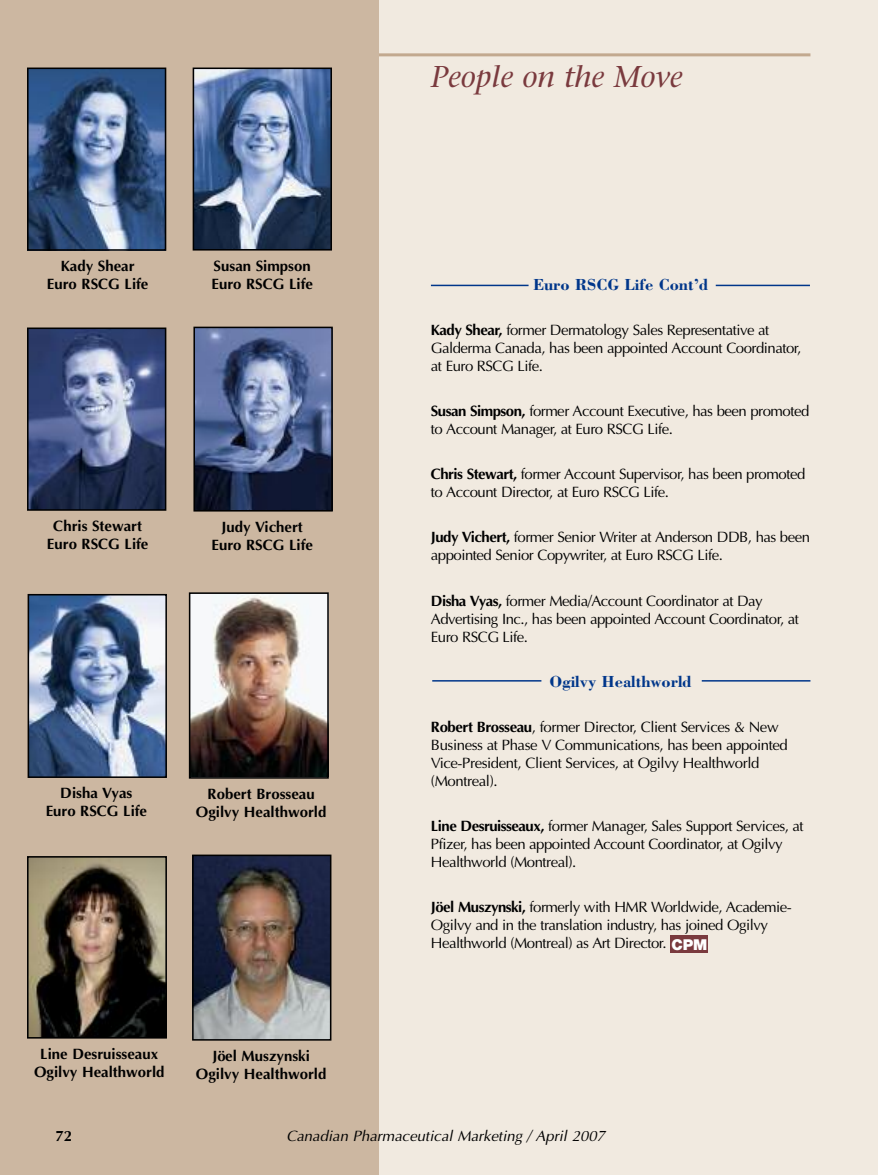
<style>
.page{position:relative;width:878px;height:1175px;background:#fff}
.page>*{position:absolute;margin:0;border:0;box-sizing:border-box;transform-origin:0 0}
.t1{font:italic 30px "Stone Serif";color:#7a3a3e}
.t2{font:700 16.5px "Bodoni";color:#00368a}
.t3{font:15px/18px "Optima";letter-spacing:-.035em;color:#000}
.t4{font:700 15px/18px "Optima";color:#000;text-align:center}
.t5{font:italic 15px "Optima";color:#000}
.t6{font:900 15px "Helvetica Neue";color:#fff}
.s1{font-weight:700}
</style>
<div class="page">
<div style="left:0;top:0;width:878px;height:1174px;background:#f1eae0"></div>
<hr style="left:431px;top:285px;width:97px;height:1px;background:#00368a">
<hr style="left:715px;top:285px;width:95px;height:1px;background:#00368a">
<hr style="left:432px;top:680px;width:109px;height:1px;background:#00368a">
<hr style="left:701px;top:680px;width:109px;height:1px;background:#00368a">
<hr style="left:324px;top:53px;width:486px;height:3px;background:#c2a98f">
<div style="left:0;top:0;width:378px;height:1174px;background:#ccb7a1"></div>
<img style="left:30px;top:859px;width:134px;height:176px">
<div style="left:27px;top:856px;width:140px;height:182px;border:2px solid #000"></div>
<img style="left:195px;top:857px;width:133px;height:180px">
<div style="left:192px;top:854px;width:139px;height:186px;border:2px solid #000"></div>
<img style="left:196px;top:330px;width:134px;height:178px">
<div style="left:193px;top:327px;width:140px;height:184px;border:2px solid #000"></div>
<img style="left:192px;top:595px;width:134px;height:180px">
<div style="left:189px;top:592px;width:140px;height:186px;border:2px solid #000"></div>
<img style="left:31px;top:597px;width:133px;height:178px">
<div style="left:28px;top:594px;width:139px;height:184px;border:2px solid #000"></div>
<img style="left:30px;top:71px;width:133px;height:177px">
<div style="left:27px;top:68px;width:139px;height:183px;border:2px solid #000"></div>
<img style="left:30px;top:330px;width:133px;height:178px">
<div style="left:27px;top:327px;width:139px;height:184px;border:2px solid #000"></div>
<img style="left:196px;top:71px;width:133px;height:176px">
<div style="left:193px;top:68px;width:139px;height:182px;border:2px solid #000"></div>
<div style="left:670px;top:935px;width:38px;height:18px;background:#7a3a3e"></div>
<p class="t4" style="left:47px;top:257px;width:103px">Kady Shear<br>Euro RSCG Life</p>
<p class="t4" style="left:211px;top:257px;width:103px;text-align:left">Susan Simpson<br>Euro RSCG Life</p>
<p class="t4" style="left:47px;top:517px;width:103px">Chris Stewart<br>Euro RSCG Life</p>
<p class="t4" style="left:211px;top:517px;width:103px">Judy Vichert<br>Euro RSCG Life</p>
<p class="t4" style="left:46px;top:784px;width:103px">Disha Vyas<br>Euro RSCG Life</p>
<p class="t4" style="left:196px;top:784px;width:132px">Robert Brosseau<br>Ogilvy Healthworld</p>
<p class="t4" style="left:34px;top:1044px;width:132px">Line Desruisseaux<br>Ogilvy Healthworld</p>
<p class="t4" style="left:196px;top:1046px;width:132px">Jöel Muszynski<br>Ogilvy Healthworld</p>
<h1 class="t1" style="left:431px;top:65px;width:253px">People on the Move</h1>
<p class="t2" style="left:533px;top:275px;width:177px">Euro RSCG Life Cont’d</p>
<p class="t3" style="left:431px;top:321px;width:372px"><span class="s1">Kady Shear,</span> former Dermatology Sales Representative at<br>Galderma Canada, has been appointed Account Coordinator, at Euro RSCG Life.</p>
<p class="t3" style="left:431px;top:402px;width:380px"><span class="s1">Susan Simpson,</span> former Account Executive, has been promoted to Account Manager, at Euro RSCG Life.</p>
<p class="t3" style="left:431px;top:465px;width:376px"><span class="s1">Chris Stewart,</span> former Account Supervisor, has been promoted to Account Director, at Euro RSCG Life.</p>
<p class="t3" style="left:431px;top:528px;width:381px"><span class="s1">Judy Vichert,</span> former Senior Writer at Anderson DDB, has been appointed Senior Copywriter, at Euro RSCG Life.</p>
<p class="t3" style="left:431px;top:591px;width:369px"><span class="s1">Disha Vyas,</span> former Media/Account Coordinator at Day<br>Advertising Inc., has been appointed Account Coordinator, at<br>Euro RSCG Life.</p>
<p class="t2" style="left:549px;top:671px;width:144px">Ogilvy Healthworld</p>
<p class="t3" style="left:431px;top:717px;width:358px"><span class="s1">Robert Brosseau</span>, former Director, Client Services &amp; New Business at Phase V Communications, has been appointed Vice-President, Client Services, at Ogilvy Healthworld (Montreal).</p>
<p class="t3" style="left:431px;top:816px;width:374px"><span class="s1">Line Desruisseaux,</span> former Manager, Sales Support Services, at<br>Pfizer, has been appointed Account Coordinator, at Ogilvy<br>Healthworld (Montreal).</p>
<p class="t3" style="left:431px;top:897px;width:362px"><span class="s1">Jöel Muszynski,</span> formerly with HMR Worldwide, Academie-<br>Ogilvy and in the translation industry, has joined Ogilvy<br>Healthworld (Montreal) as Art Director.</p>
<p class="t6" style="left:671px;top:939px;width:38px">CPM</p>
<p class="t4" style="left:56px;top:1126px;width:18px">72</p>
<p class="t5" style="left:286px;top:1126px;width:320px">Canadian Pharmaceutical Marketing / April 2007</p>
</div>
